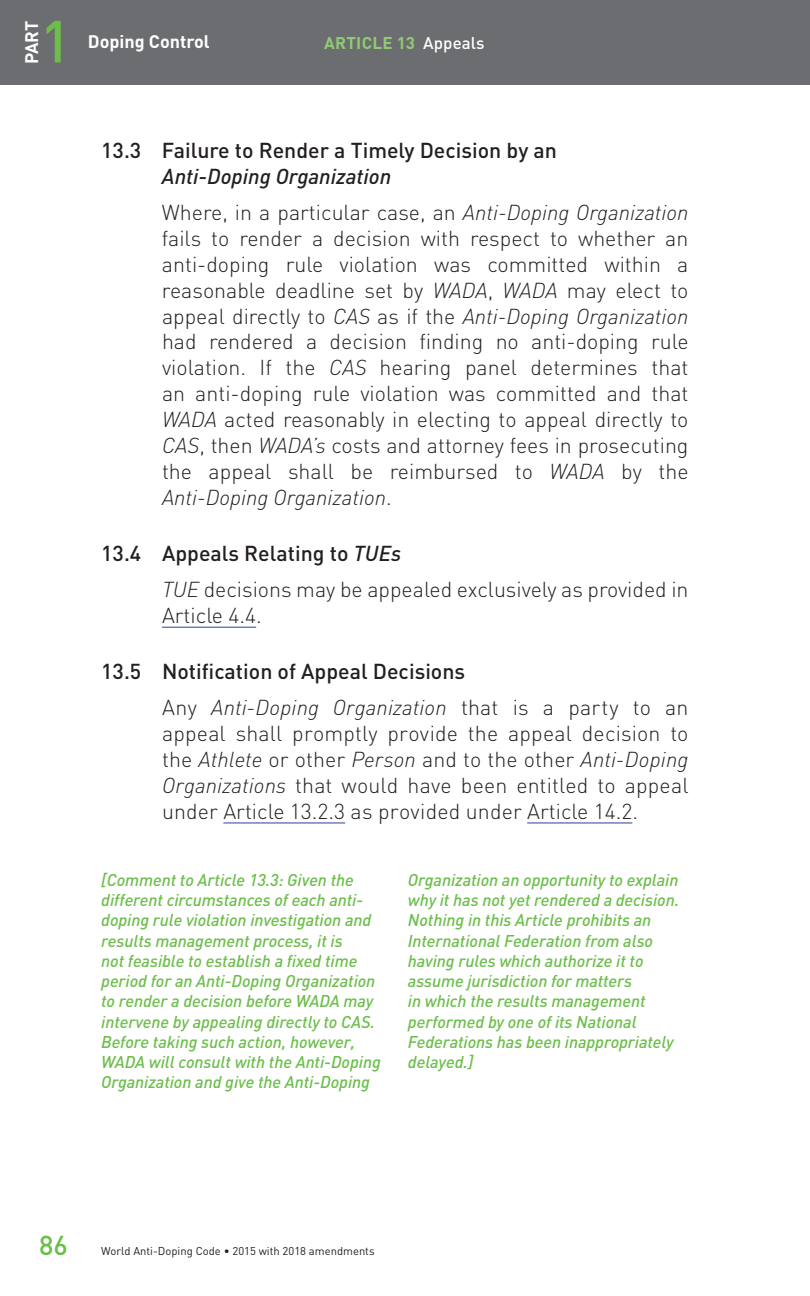
<style>
.page{position:relative;width:810px;height:1296px;background:#fff}
.page>*{position:absolute;margin:0;border:0;box-sizing:border-box;transform-origin:0 0}
.t1{font:500 58.5px "DINOT";color:#6cbe4b}
.t2{font:500 27px "DINOT";color:#6cbe4b}
.t3{font:300 21.38px/25.9px "DINOT";color:#231f20}
.t4{font:500 21.38px/36px "DINOT";color:#231f20}
.t5{font:700 18px "DINOT";color:#fff}
.t6{font:italic 500 16.88px/20.2px "DINOT";letter-spacing:-.005em;color:#6cbe4b}
.t7{font:700 16.88px "DINOT";letter-spacing:.015em;color:#90cb74}
.t8{font:11.25px "DINOT";color:#231f20}
.s1{font-weight:500;color:#fff}
.s2{font-weight:500;font-style:italic}
.s3{font-style:italic}
.s4{font-weight:500}
.s5{font-weight:300}
.s6{font-weight:300;font-style:italic}
</style>
<div class="page">
<div style="left:0;top:0;width:810px;height:85px;background:#6c6d70"></div>
<hr style="left:162px;top:627px;width:94px;height:1px;background:#4553a3">
<hr style="left:223px;top:822px;width:122px;height:2px;background:#4553a3">
<hr style="left:527px;top:822px;width:105px;height:2px;background:#4553a3">
<p class="t5" style="left:20px;top:64px;width:45px;rotate:-90deg">PART</p>
<h1 class="t1" style="left:40px;top:2px;width:33px">1</h1>
<p class="t5" style="left:88px;top:29px;width:123px">Doping Control</p>
<p class="t7" style="left:324px;top:31px;width:162px">ARTICLE 13 <span class="s1">Appeals</span></p>
<p class="t4" style="left:101px;top:131px;width:457px">13.3 Failure to Render a Timely Decision by an</p>
<p class="t3" style="left:162px;top:157px;width:528px;line-height:36px"><span class="s2">Anti-Doping Organization<br></span>Where, in a particular case, an <span class="s3">Anti-Doping Organization</span></p>
<p class="t3" style="left:162px;top:224px;width:528px;text-align:justify">fails to render a decision with respect to whether an anti-doping rule violation was committed within a reasonable deadline set by <span class="s3">WADA</span>, <span class="s3">WADA</span> may elect to appeal directly to <span class="s3">CAS</span> as if the <span class="s3">Anti-Doping Organization </span>had rendered a decision finding no anti-doping rule violation. If the <span class="s3">CAS</span> hearing panel determines that an anti-doping rule violation was committed and that <span class="s3">WADA</span> acted reasonably in electing to appeal directly to <span class="s3">CAS</span>, then <span class="s3">WADA’s</span> costs and attorney fees in prosecuting the appeal shall be reimbursed to <span class="s3">WADA</span> by the <span class="s3">Anti-Doping Organization</span>.</p>
<p class="t3" style="left:162px;top:534px;width:528px;line-height:36px;text-indent:-61px"><span class="s4">13.4 Appeals Relating to</span> <span class="s2">TUEs<br></span><span class="s3">TUE</span> decisions may be appealed exclusively as provided in</p>
<p class="t3" style="left:162px;top:601px;width:101px">Article 4.4.</p>
<p class="t4" style="left:162px;top:653px;width:528px;text-indent:-61px">13.5 Notification of Appeal Decisions<br><span class="s5">Any</span> <span class="s6">Anti-Doping Organization</span> <span class="s5">that is a party to an</span></p>
<p class="t3" style="left:162px;top:719px;width:528px;text-align:justify">appeal shall promptly provide the appeal decision to the <span class="s3">Athlete</span> or other <span class="s3">Person</span> and to the other <span class="s3">Anti-Doping Organizations</span> that would have been entitled to appeal under Article 13.2.3 as provided under Article 14.2.</p>
<p class="t6" style="left:101px;top:869px;width:281px">[Comment to Article 13.3: Given the different circumstances of each anti&shy;doping rule violation investigation and results management process, it is<br>not feasible to establish a fixed time period for an Anti-Doping Organization to render a decision before WADA may intervene by appealing directly to CAS.<br>Before taking such action, however, WADA will consult with the Anti-Doping Organization and give the Anti-Doping</p>
<p class="t6" style="left:408px;top:869px;width:273px">Organization an opportunity to explain why it has not yet rendered a decision.<br>Nothing in this Article prohibits an International Federation from also having rules which authorize it to assume jurisdiction for matters<br>in which the results management performed by one of its National Federations has been inappropriately delayed.]</p>
<p class="t2" style="left:39px;top:1227px;width:30px">86</p>
<p class="t8" style="left:101px;top:1243px;width:275px">World Anti-Doping Code • 2015 with 2018 amendments</p>
</div>
